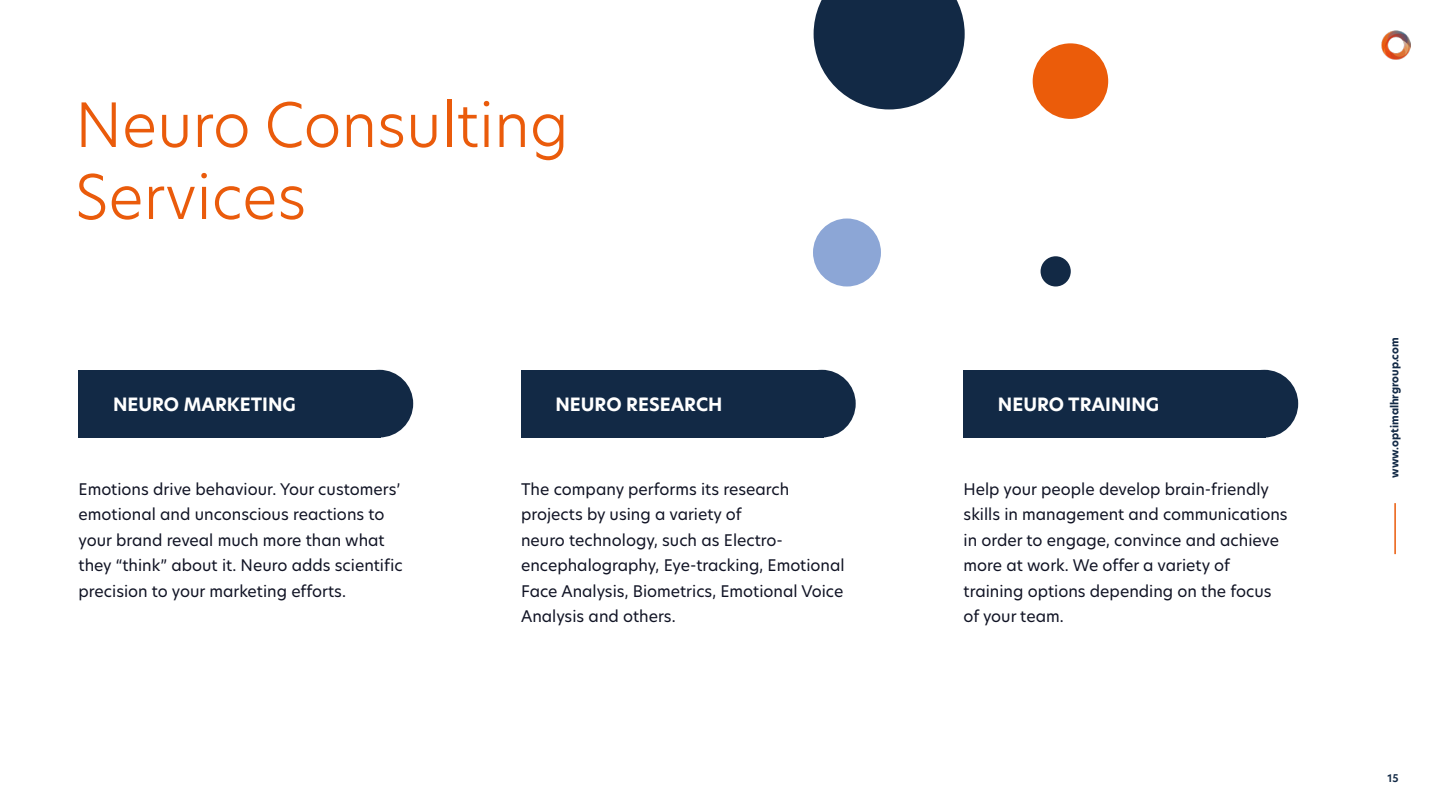
<style>
.page{position:relative;width:1440px;height:810px;background:#fff}
.page>*{position:absolute;margin:0;border:0;box-sizing:border-box;transform-origin:0 0}
.t1{font:300 60px/72px "New Hero";color:#ea5b0b}
.t2{font:700 18px "New Hero";color:#fff}
.t3{font:15.75px/25.5px "New Hero";color:#101324}
.t4{font:700 10.5px "New Hero";color:#122945}
.t5{font:600 10.5px "New Hero";color:#122945}
</style>
<div class="page">
<hr style="left:1394px;top:503px;width:2px;height:51px;background:#ea5b0b">
<img style="left:1381px;top:30px;width:30px;height:29px">
<div style="left:346px;top:370px;width:67px;height:67px;background:#122945;border-radius:50%"></div>
<div style="left:79px;top:370px;width:302px;height:67px;background:#122945"></div>
<div style="left:788px;top:370px;width:68px;height:67px;background:#122945;border-radius:50%"></div>
<div style="left:521px;top:370px;width:302px;height:67px;background:#122945"></div>
<div style="left:1231px;top:370px;width:67px;height:67px;background:#122945;border-radius:50%"></div>
<div style="left:964px;top:370px;width:302px;height:67px;background:#122945"></div>
<svg style="left:814px;top:0;width:151px;height:109px;background:#364a61"></svg>
<div style="left:1033px;top:43px;width:75px;height:76px;background:#eb5c0a;border-radius:50%"></div>
<div style="left:813px;top:219px;width:68px;height:67px;background:#8ca6d6;border-radius:50%"></div>
<div style="left:1041px;top:256px;width:30px;height:30px;background:#122945;border-radius:50%"></div>
<h1 class="t1" style="left:75px;top:88px;width:495px">Neuro Consulting<br>Services</h1>
<p class="t2" style="left:113px;top:392px;width:184px">NEURO MARKETING</p>
<p class="t2" style="left:555px;top:392px;width:169px">NEURO RESEARCH</p>
<p class="t2" style="left:998px;top:392px;width:163px">NEURO TRAINING</p>
<p class="t3" style="left:79px;top:476px;width:326px">Emotions drive behaviour. Your customers’ emotional and unconscious reactions to your brand reveal much more than what they “think” about it. Neuro adds scientific precision to your marketing efforts.</p>
<p class="t3" style="left:521px;top:476px;width:325px">The company performs its research projects by using a variety of<br>neuro technology, such as Electro&shy;encephalography, Eye-tracking, Emotional Face Analysis, Biometrics, Emotional Voice Analysis and others.</p>
<p class="t3" style="left:964px;top:476px;width:326px">Help your people develop brain-friendly skills in management and communications in order to engage, convince and achieve more at work. We offer a variety of training options depending on the focus of your team.</p>
<p class="t4" style="left:1388px;top:478px;width:142px;rotate:-90deg">www.optimalhrgroup.com</p>
<p class="t5" style="left:1387px;top:771px;width:13px">15</p>
</div>
